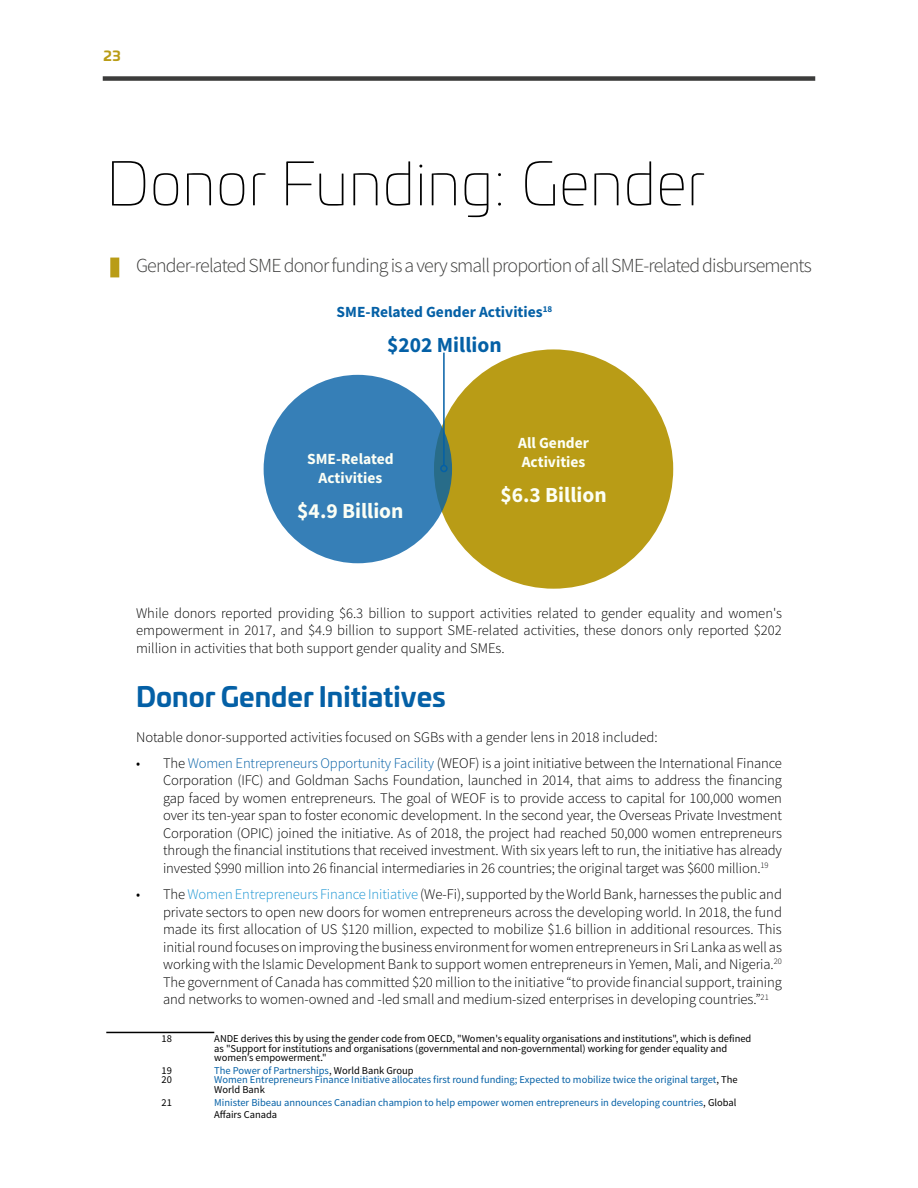
<style>
.page{position:relative;width:918px;height:1188px;background:#fff}
.page>*{position:absolute;margin:0;border:0;box-sizing:border-box;transform-origin:0 0}
.t1{font:100 60px "Univia Pro";color:#000}
.t2{font:700 27px "Univia Pro";color:#0460a6}
.t3{font:700 21.45px "Source Sans Pro";color:#fcfff5}
.t4{font:700 21.45px "Source Sans Pro";color:#0460a6}
.t5{font:300 19.8px "Source Sans Pro";letter-spacing:-.04em;color:#3c3c3b}
.t6{font:700 15.45px/18.6px "Source Sans Pro";color:#fcfff5}
.t7{font:700 15.45px "Source Sans Pro";color:#0460a6}
.t8{font:300 14.7px/17.5px "Source Sans Pro";color:#000;text-align:justify}
.t9{font:700 13.5px "Univia Pro";color:#b99c16}
.t10{font:10.5px/9.6px "Source Sans Pro";color:#0460a6}
.t11{font:10.5px/9.6px "Source Sans Pro";color:#000}
.s1{color:#0460a6}
.s2{color:#1b95d3}
.s3{color:#000}
</style>
<div class="page">
<div style="left:110px;top:258px;width:9px;height:19px;background:#b99c16"></div>
<hr style="left:106px;top:1032px;width:108px;height:1px;background:#000">
<div style="left:434px;top:349px;width:239px;height:240px;background:#b99c16;border-radius:50%"></div>
<div style="left:264px;top:375px;width:188px;height:188px;background:#367fb7;border-radius:50%"></div>
<hr style="left:443px;top:353px;width:2px;height:112px;background:#0460a6">
<div style="left:440px;top:465px;width:8px;height:7px;border:2px solid #0460a6;border-radius:50%"></div>
<div style="left:103px;top:76px;width:712px;height:5px;background:#3c3c3b"></div>
<p class="t9" style="left:103px;top:45px;width:19px">23</p>
<h1 class="t1" style="left:106px;top:141px;width:600px">Donor Funding: Gender</h1>
<h3 class="t5" style="left:136px;top:254px;width:677px">Gender-related SME donor funding is a very small proportion of all SME-related disbursements</h3>
<p class="t7" style="left:337px;top:301px;width:217px">SME-Related Gender Activities<sup>18</sup></p>
<h3 class="t4" style="left:387px;top:330px;width:116px">$202 Million</h3>
<p class="t6" style="left:307px;top:450px;width:88px;text-align:center">SME-Related<br>Activities</p>
<h3 class="t3" style="left:297px;top:496px;width:108px">$4.9 Billion</h3>
<p class="t6" style="left:518px;top:434px;width:72px">All Gender<br>Activities</p>
<h3 class="t3" style="left:500px;top:480px;width:108px">$6.3 Billion</h3>
<p class="t8" style="left:136px;top:604px;width:647px">While donors reported providing $6.3 billion to support activities related to gender equality and women's empowerment in 2017, and $4.9 billion to support SME-related activities, these donors only reported $202 million in activities that both support gender quality and SMEs.</p>
<h2 class="t2" style="left:136px;top:675px;width:329px">Donor Gender Initiatives<sup>18</sup></h2>
<p class="t8" style="left:136px;top:728px;width:523px">Notable donor-supported activities focused on SGBs with a gender lens in 2018 included:</p>
<p class="t8" style="left:163px;top:754px;width:620px;text-indent:-27px">• The <span class="s1">Women Entrepreneurs Opportunity Facility</span> (WEOF) is a joint initiative between the International Finance Corporation (IFC) and Goldman Sachs Foundation, launched in 2014, that aims to address the financing gap faced by women entrepreneurs. The goal of WEOF is to provide access to capital for 100,000 women over its ten-year span to foster economic development. In the second year, the Overseas Private Investment Corporation (OPIC) joined the initiative. As of 2018, the project had reached 50,000 women entrepreneurs through the financial institutions that received investment. With six years left to run, the initiative has already invested $990 million into 26 financial intermediaries in 26 countries; the original target was $600 million.<sup>19</sup></p>
<p class="t8" style="left:163px;top:885px;width:620px;text-indent:-27px">• The <span class="s2">Women Entrepreneurs Finance Initiative</span> (We-Fi), supported by the World Bank, harnesses the public and private sectors to open new doors for women entrepreneurs across the developing world. In 2018, the fund made its first allocation of US $120 million, expected to mobilize $1.6 billion in additional resources. This initial round focuses on improving the business environment for women entrepreneurs in Sri Lanka as well as working with the Islamic Development Bank to support women entrepreneurs in Yemen, Mali, and Nigeria.<sup>20<br></sup>The government of Canada has committed $20 million to the initiative “to provide financial support, training and networks to women-owned and -led small and medium-sized enterprises in developing countries.”<sup>21</sup></p>
<p class="t11" style="left:162px;top:1034px;width:12px">18</p>
<p class="t11" style="left:214px;top:1034px;width:539px">ANDE derives this by using the gender code from OECD, "Women's equality organisations and institutions", which is defined as "Support for institutions and organisations (governmental and non-governmental) working for gender equality and women’s empowerment."</p>
<p class="t11" style="left:162px;top:1066px;width:12px">19</p>
<p class="t10" style="left:214px;top:1066px;width:201px">The Power of Partnerships<span class="s3">, World Bank Group</span></p>
<p class="t11" style="left:162px;top:1075px;width:12px">20</p>
<p class="t10" style="left:214px;top:1075px;width:525px">Women Entrepreneurs Finance Initiative allocates first round funding; Expected to mobilize twice the original target<span class="s3">, The<br>World Bank</span></p>
<p class="t11" style="left:162px;top:1097px;width:12px">21</p>
<p class="t10" style="left:214px;top:1096px;width:524px;line-height:12.6px">Minister Bibeau announces Canadian champion to help empower women entrepreneurs in developing countries<span class="s3">, Global<br>Affairs Canada</span></p>
</div>
